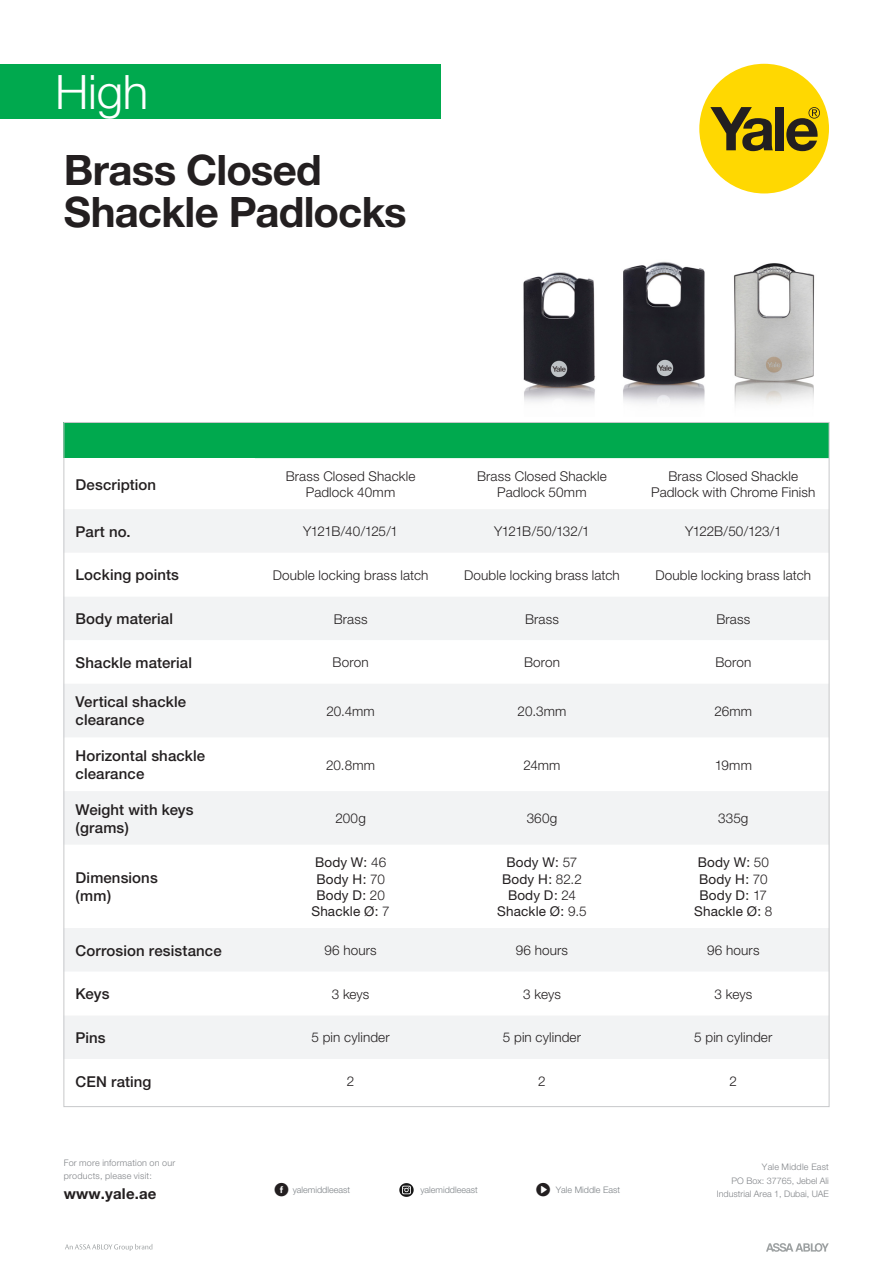
<style>
.page{position:relative;width:893px;height:1263px;background:#fff}
.page>*{position:absolute;margin:0;border:0;box-sizing:border-box;transform-origin:0 0}
.t1{font:300 47.55px "Helvetica Neue";color:#fff}
.t2{font:700 42px/42px "Helvetica Neue";letter-spacing:-.02em;color:#231f20}
.t3{font:21px "socialtype";color:#231f20}
.t4{font:500 15px/18px "Helvetica Neue";letter-spacing:.005em;color:#231f20}
.t5{font:700 15px "Helvetica Neue";letter-spacing:.01em;color:#231f20}
.t6{font:300 13.5px/16.2px "Helvetica Neue";letter-spacing:.01em;color:#231f20;text-align:center}
.t7{font:13.5px "Helvetica Neue";letter-spacing:.01em;color:#231f20}
.t8{font:300 13.5px "Helvetica Neue";letter-spacing:-.04em;color:#231f20}
.t9{font:300 13.5px "Helvetica Neue";letter-spacing:-.01em;color:#231f20}
.t10{font:300 9px/13.5px "Helvetica Neue";color:#818488;text-align:right}
.t11{font:300 9px/13.5px "Helvetica Neue";letter-spacing:.02em;color:#818488}
.t12{font:300 9px "Helvetica Neue";color:#7e8387}
.s1{font-weight:300}
</style>
<div class="page">
<img style="left:734px;top:263px;width:81px;height:142px">
<img style="left:523px;top:261px;width:182px;height:143px">
<svg style="left:766px;top:1243px;width:63px;height:9px"></svg>
<svg style="left:65px;top:1244px;width:87px;height:7px"></svg>
<div style="left:0;top:64px;width:440px;height:54px;background:#00a94e"></div>
<div style="left:699px;top:64px;width:130px;height:129px;background:#ffd801;border-radius:50%"></div>
<svg style="left:710px;top:107px;width:63px;height:44px"></svg>
<div style="left:775px;top:107px;width:9px;height:43px;background:#231f20"></div>
<svg style="left:786px;top:107px;width:34px;height:44px"></svg>
<div style="left:64px;top:423px;width:191px;height:35px;background:#00a94e"></div>
<div style="left:255px;top:424px;width:572px;height:35px;background:#00a94e"></div>
<div style="left:66px;top:509px;width:761px;height:43px;background:#f2f3f4"></div>
<svg style="left:66px;top:597px;width:761px;height:462px;fill:#f2f3f4"></svg>
<img style="left:399px;top:1183px;width:15px;height:14px">
<p class="t1" style="left:55px;top:63px;width:95px">High</p>
<p class="t2" style="left:64px;top:148px;width:344px">Brass Closed<br>Shackle Padlocks</p>
<p class="t4" style="left:76px;top:475px;width:82px">Description</p>
<p class="t4" style="left:76px;top:522px;width:57px">Part no.</p>
<p class="t4" style="left:76px;top:566px;width:105px">Locking points</p>
<p class="t4" style="left:76px;top:610px;width:99px">Body material</p>
<p class="t4" style="left:76px;top:653px;width:118px">Shackle material</p>
<p class="t4" style="left:76px;top:693px;width:112px">Vertical shackle</p>
<p class="t4" style="left:76px;top:711px;width:70px">clearance</p>
<p class="t4" style="left:76px;top:747px;width:131px">Horizontal shackle</p>
<p class="t4" style="left:76px;top:765px;width:70px">clearance</p>
<p class="t4" style="left:76px;top:800px;width:119px">Weight with keys</p>
<p class="t4" style="left:76px;top:818px;width:55px">(grams)</p>
<p class="t4" style="left:76px;top:869px;width:84px">Dimensions (mm(</p>
<p class="t4" style="left:76px;top:941px;width:148px">Corrosion resistance</p>
<p class="t4" style="left:76px;top:985px;width:35px">Keys</p>
<p class="t4" style="left:76px;top:1028px;width:32px">Pins</p>
<p class="t4" style="left:76px;top:1072px;width:77px">CEN rating</p>
<p class="t6" style="left:286px;top:468px;width:131px">Brass Closed Shackle</p>
<p class="t6" style="left:306px;top:484px;width:91px">Padlock 40mm</p>
<p class="t8" style="left:303px;top:523px;width:96px">Y121B/40/125/1</p>
<p class="t6" style="left:477px;top:468px;width:131px">Brass Closed Shackle<br>Padlock 50mm</p>
<p class="t6" style="left:651px;top:468px;width:166px">Brass Closed Shackle<br>Padlock with Chrome Finish</p>
<p class="t9" style="left:685px;top:523px;width:98px">Y122B/50/123/1</p>
<p class="t8" style="left:494px;top:523px;width:97px">Y121B/50/132/1</p>
<p class="t6" style="left:273px;top:567px;width:157px">Double locking brass latch</p>
<p class="t6" style="left:464px;top:567px;width:157px">Double locking brass latch</p>
<p class="t6" style="left:655px;top:567px;width:157px">Double locking brass latch</p>
<p class="t6" style="left:334px;top:610px;width:35px">Brass</p>
<p class="t6" style="left:525px;top:610px;width:35px">Brass</p>
<p class="t6" style="left:716px;top:610px;width:35px">Brass</p>
<p class="t6" style="left:333px;top:654px;width:37px">Boron</p>
<p class="t6" style="left:524px;top:654px;width:37px">Boron</p>
<p class="t6" style="left:715px;top:654px;width:37px">Boron</p>
<p class="t6" style="left:326px;top:703px;width:50px">20.4mm</p>
<p class="t6" style="left:518px;top:703px;width:50px">20.3mm</p>
<p class="t6" style="left:714px;top:703px;width:39px">26mm</p>
<p class="t6" style="left:326px;top:756px;width:50px">20.8mm</p>
<p class="t6" style="left:523px;top:756px;width:38px">24mm</p>
<p class="t6" style="left:715px;top:756px;width:39px">19mm</p>
<p class="t6" style="left:335px;top:810px;width:32px">200g</p>
<p class="t6" style="left:527px;top:810px;width:32px">360g</p>
<p class="t6" style="left:718px;top:810px;width:32px">335g</p>
<p class="t7" style="left:315px;top:854px;width:73px">Body W: <span class="s1">46</span></p>
<p class="t7" style="left:316px;top:871px;width:70px">Body H: <span class="s1">70</span></p>
<p class="t7" style="left:316px;top:887px;width:70px">Body D: <span class="s1">20</span></p>
<p class="t7" style="left:311px;top:903px;width:80px">Shackle Ø <span class="s1">7</span>:</p>
<p class="t6" style="left:324px;top:942px;width:54px">96 hours</p>
<p class="t7" style="left:506px;top:854px;width:72px">Body W: <span class="s1">57</span></p>
<p class="t7" style="left:502px;top:871px;width:81px">Body H: <span class="s1">82.2</span></p>
<p class="t7" style="left:508px;top:887px;width:69px">Body D: <span class="s1">24</span></p>
<p class="t7" style="left:497px;top:903px;width:91px">Shackle Ø: <span class="s1">9.5</span></p>
<p class="t6" style="left:516px;top:942px;width:54px">96 hours</p>
<p class="t7" style="left:698px;top:854px;width:73px">Body W: <span class="s1">50</span></p>
<p class="t7" style="left:699px;top:871px;width:70px">Body H: <span class="s1">70</span></p>
<p class="t7" style="left:700px;top:887px;width:69px">Body D: <span class="s1">17</span></p>
<p class="t7" style="left:694px;top:903px;width:80px">Shackle Ø <span class="s1">8</span>:</p>
<p class="t6" style="left:707px;top:942px;width:54px">96 hours</p>
<p class="t6" style="left:332px;top:986px;width:39px">3 keys</p>
<p class="t6" style="left:523px;top:986px;width:39px">3 keys</p>
<p class="t6" style="left:714px;top:986px;width:39px">3 keys</p>
<p class="t6" style="left:311px;top:1029px;width:80px">5 pin cylinder</p>
<p class="t6" style="left:503px;top:1029px;width:80px">5 pin cylinder</p>
<p class="t6" style="left:694px;top:1029px;width:80px">5 pin cylinder</p>
<p class="t6" style="left:347px;top:1073px;width:9px">2</p>
<p class="t6" style="left:538px;top:1073px;width:9px">2</p>
<p class="t6" style="left:730px;top:1073px;width:9px">2</p>
<p class="t11" style="left:64px;top:1156px;width:113px">For more information on our products, please visit:</p>
<p class="t5" style="left:64px;top:1185px;width:94px">www.yale.ae</p>
<p class="t3" style="left:273px;top:1177px;width:19px">B</p>
<p class="t12" style="left:293px;top:1184px;width:59px">yalemiddleeast</p>
<p class="t12" style="left:420px;top:1184px;width:59px">yalemiddleeast</p>
<p class="t3" style="left:534px;top:1177px;width:19px">F</p>
<p class="t12" style="left:556px;top:1184px;width:66px">Yale Middle East</p>
<p class="t10" style="left:717px;top:1160px;width:114px">Yale Middle East<br>PO Box: 37765, Jebel Ali<br>Industrial Area 1, Dubai, UAE</p>
</div>
